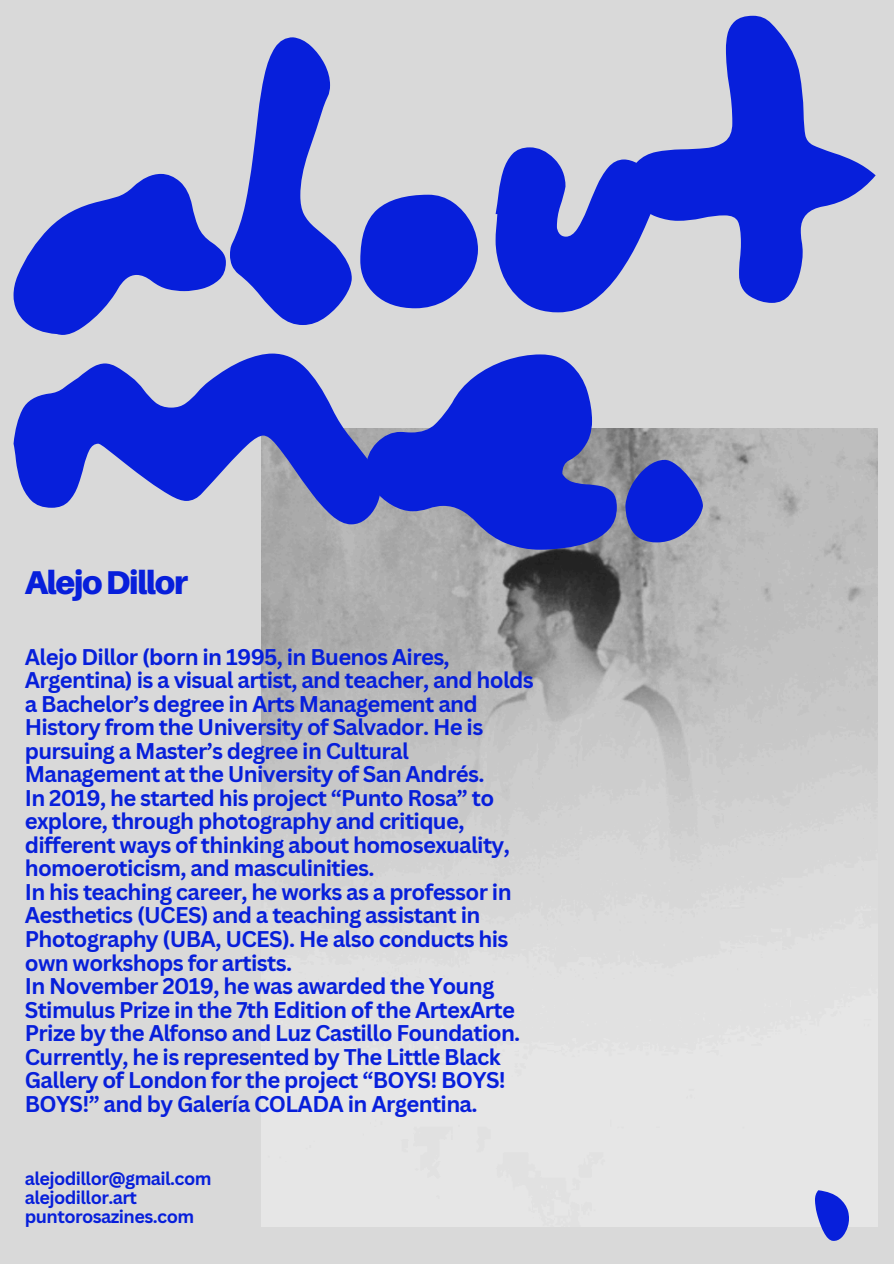
<style>
.page{position:relative;width:894px;height:1264px;background:#fff}
.page>*{position:absolute;margin:0;border:0;box-sizing:border-box;transform-origin:0 0}
.t1{font:450.6px "Bristol";letter-spacing:-.06em;color:#071fdb}
.t2{font:360.6px "Give You Glory";color:#071fdb}
.t3{font:900 33px "Aileron";letter-spacing:-.04em;color:#071fdb}
.t4{font:700 22.05px/23.5px "Canva Sans";letter-spacing:-.03em;color:#071fdb}
.t5{font:700 18px "Canva Sans";letter-spacing:-.03em;color:#071fdb}
</style>
<div class="page">
<div style="left:0;top:0;width:893px;height:1263px;background:#d9d9d9"></div>
<img style="left:262px;top:429px;width:615px;height:797px">
<h1 class="t1" style="left:0;top:-133px;width:876px">about</h1>
<h1 class="t1" style="left:0;top:92px;width:726px">me.</h1>
<p class="t3" style="left:25px;top:561px;width:165px">AlejoDillor</p>
<h2 class="t4" style="left:25px;top:644px;width:510px">Alejo Dillor (born in 1995, in Buenos Aires, Argentina) is a visual artist, and teacher, and holds a Bachelor’s degree in Arts Management and History from the University of Salvador. He is pursuing a Master’s degree in Cultural Management at the University of San Andrés.<br>In 2019, he started his project “Punto Rosa” to explore, through photography and critique, different ways of thinking about homosexuality, homoeroticism, and masculinities.<br>In his teaching career, he works as a professor in Aesthetics (UCES) and a teaching assistant in Photography (UBA, UCES). He also conducts his own workshops for artists.<br>In November 2019, he was awarded the Young Stimulus Prize in the 7th Edition of the ArtexArte Prize by the Alfonso and Luz Castillo Foundation.<br>Currently, he is represented by The Little Black Gallery of London for the project “BOYS! BOYS!<br>BOYS!” and by Galería COLADA in Argentina.</h2>
<p class="t5" style="left:25px;top:1165px;width:188px">alejodillor@gmail.com</p>
<h3 class="t5" style="left:25px;top:1184px;width:114px">alejodillor.art</h3>
<p class="t5" style="left:25px;top:1203px;width:171px">puntorosazines.com</p>
<p class="t2" style="left:780px;top:907px;width:78px">.</p>
</div>
